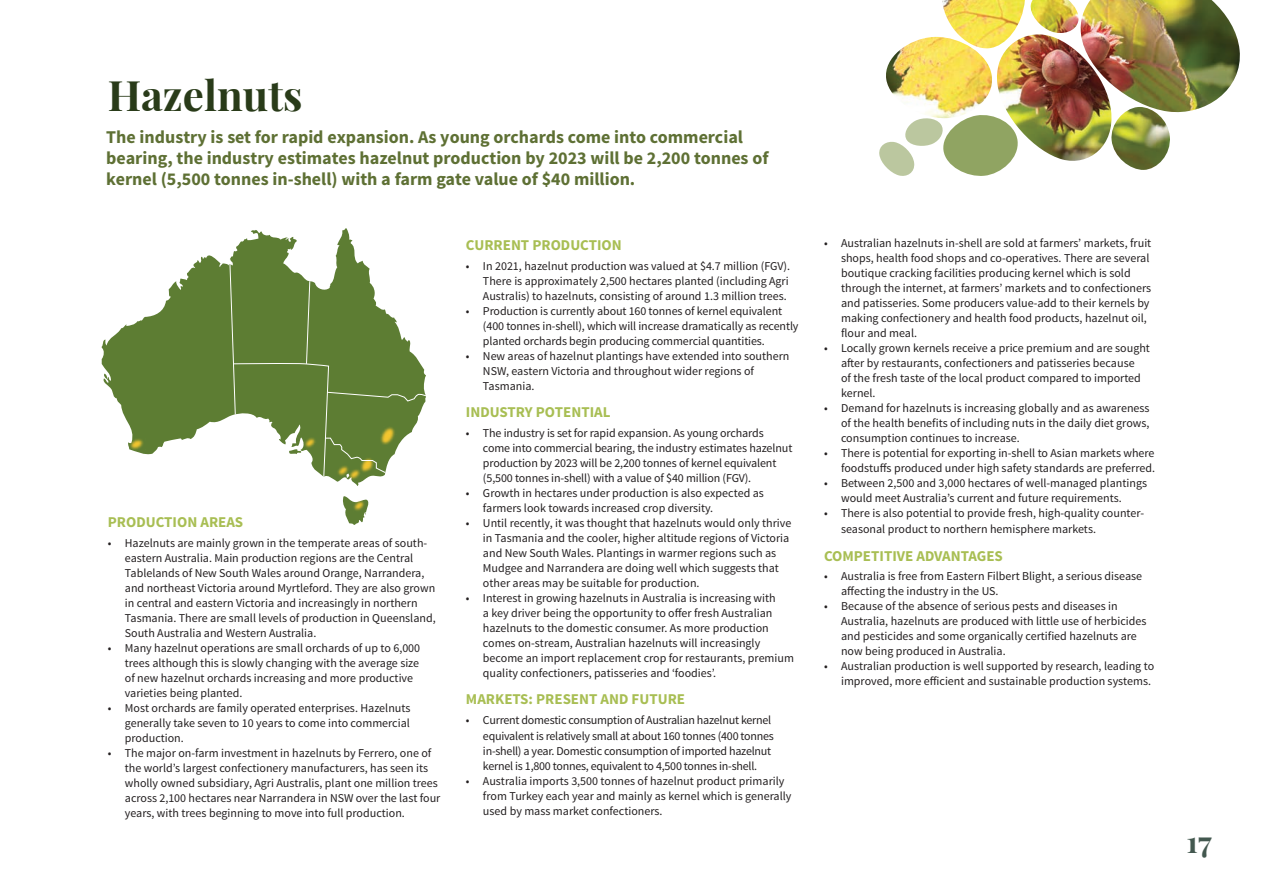
<style>
.page{position:relative;width:1263px;height:893px;background:#fff}
.page>*{position:absolute;margin:0;border:0;box-sizing:border-box;transform-origin:0 0}
.t1{font:700 42px "Playfair Display";color:#293b19}
.t2{font:700 30px "Playfair Display";color:#43584f}
.t3{font:700 18px/21px "Source Sans Pro";color:#5e7034}
.t4{font:700 15px "Source Sans Pro";color:#a8be53}
.t5{font:12px/15px "Source Sans Pro";color:#231f20}
.t6{font:12px/15.5px "Source Sans Pro";letter-spacing:-.02em;color:#231f20}
</style>
<div class="page">
<svg style="left:102px;top:228px;width:253px;height:212px;fill:#5d7d33"></svg>
<img style="left:102px;top:410px;width:70px;height:45px">
<img style="left:331px;top:478px;width:38px;height:47px">
<svg style="left:229px;top:258px;width:197px;height:220px"></svg>
<img style="left:886px;top:0;width:354px;height:170px">
<svg style="left:879px;top:113px;width:140px;height:63px"></svg>
<h1 class="t1" style="left:108px;top:69px;width:196px">Hazelnuts</h1>
<h3 class="t3" style="left:106px;top:127px;width:664px">The industry is set for rapid expansion. As young orchards come into commercial bearing, the industry estimates hazelnut production by 2023 will be 2,200 tonnes of kernel (5,500 tonnes in-shell) with a farm gate value of $40 million.</h3>
<p class="t4" style="left:108px;top:513px;width:137px">PRODUCTION AREAS</p>
<p class="t5" style="left:125px;top:535px;width:312px;text-indent:-17px">• Hazelnuts are mainly grown in the temperate areas of south&shy;eastern Australia. Main production regions are the Central Tablelands of New South Wales around Orange, Narrandera, and northeast Victoria around Myrtleford. They are also grown in central and eastern Victoria and increasingly in northern Tasmania. There are small levels of production in Queensland, South Australia and Western Australia.</p>
<p class="t5" style="left:125px;top:640px;width:297px;text-indent:-17px">• Many hazelnut operations are small orchards of up to 6,000 trees although this is slowly changing with the average size of new hazelnut orchards increasing and more productive varieties being planted.</p>
<p class="t5" style="left:125px;top:700px;width:287px;text-align:justify;text-indent:-17px">• Most orchards are family operated enterprises. Hazelnuts generally take seven to 10 years to come into commercial production.</p>
<p class="t5" style="left:125px;top:745px;width:317px;text-indent:-17px">• The major on-farm investment in hazelnuts by Ferrero, one of the world’s largest confectionery manufacturers, has seen its wholly owned subsidiary, Agri Australis, plant one million trees across 2,100 hectares near Narrandera in NSW over the last four years, with trees beginning to move into full production.</p>
<p class="t4" style="left:466px;top:236px;width:157px">CURRENT PRODUCTION</p>
<p class="t5" style="left:483px;top:258px;width:309px;text-align:justify;text-indent:-17px">• In 2021, hazelnut production was valued at $4.7 million (FGV).<br>There is approximately 2,500 hectares planted (including Agri Australis) to hazelnuts, consisting of around 1.3 million trees.</p>
<p class="t5" style="left:483px;top:303px;width:317px;text-indent:-17px">• Production is currently about 160 tonnes of kernel equivalent (400 tonnes in-shell), which will increase dramatically as recently planted orchards begin producing commercial quantities.</p>
<p class="t5" style="left:483px;top:348px;width:308px;text-indent:-17px">• New areas of hazelnut plantings have extended into southern<br>NSW, eastern Victoria and throughout wider regions of<br>Tasmania.</p>
<p class="t4" style="left:466px;top:403px;width:146px">INDUSTRY POTENTIAL</p>
<p class="t5" style="left:483px;top:425px;width:311px;text-indent:-17px">• The industry is set for rapid expansion. As young orchards come into commercial bearing, the industry estimates hazelnut production by 2023 will be 2,200 tonnes of kernel equivalent (5,500 tonnes in-shell) with a value of $40 million (FGV).</p>
<p class="t5" style="left:483px;top:485px;width:282px;text-indent:-17px">• Growth in hectares under production is also expected as farmers look towards increased crop diversity.</p>
<p class="t5" style="left:483px;top:515px;width:310px;text-indent:-17px">• Until recently, it was thought that hazelnuts would only thrive in Tasmania and the cooler, higher altitude regions of Victoria and New South Wales. Plantings in warmer regions such as Mudgee and Narrandera are doing well which suggests that other areas may be suitable for production.</p>
<p class="t5" style="left:483px;top:590px;width:313px;text-indent:-17px">• Interest in growing hazelnuts in Australia is increasing with<br>a key driver being the opportunity to offer fresh Australian hazelnuts to the domestic consumer. As more production comes on-stream, Australian hazelnuts will increasingly become an import replacement crop for restaurants, premium quality confectioners, patisseries and ‘foodies’.</p>
<p class="t4" style="left:466px;top:690px;width:221px">MARKETS: PRESENT AND FUTURE</p>
<p class="t6" style="left:483px;top:713px;width:292px;text-indent:-17px">• Current domestic consumption of Australian hazelnut kernel equivalent is relatively small at about 160 tonnes (400 tonnes in-shell) a year. Domestic consumption of imported hazelnut kernel is 1,800 tonnes, equivalent to 4,500 tonnes in-shell.</p>
<p class="t5" style="left:483px;top:774px;width:310px;text-indent:-17px">• Australia imports 3,500 tonnes of hazelnut product primarily from Turkey each year and mainly as kernel which is generally used by mass market confectioners.</p>
<p class="t5" style="left:841px;top:236px;width:312px;text-indent:-17px">• Australian hazelnuts in-shell are sold at farmers’ markets, fruit shops, health food shops and co-operatives. There are several boutique cracking facilities producing kernel which is sold through the internet, at farmers’ markets and to confectioners and patisseries. Some producers value-add to their kernels by making confectionery and health food products, hazelnut oil, flour and meal.</p>
<p class="t5" style="left:841px;top:341px;width:310px;text-indent:-17px">• Locally grown kernels receive a price premium and are sought after by restaurants, confectioners and patisseries because<br>of the fresh taste of the local product compared to imported kernel.</p>
<p class="t5" style="left:841px;top:401px;width:310px;text-align:justify;text-indent:-17px">• Demand for hazelnuts is increasing globally and as awareness of the health benefits of including nuts in the daily diet grows, consumption continues to increase.</p>
<p class="t5" style="left:824px;top:446px;width:332px;text-align:right">• There is potential for exporting in-shell to Asian markets where foodstuffs produced under high safety standards are preferred.</p>
<p class="t5" style="left:841px;top:476px;width:307px;text-indent:-17px">• Between 2,500 and 3,000 hectares of well-managed plantings would meet Australia’s current and future requirements.</p>
<p class="t5" style="left:841px;top:506px;width:305px;line-height:15.5px;text-indent:-17px">• There is also potential to provide fresh, high-quality counter&shy;seasonal product to northern hemisphere markets.</p>
<p class="t4" style="left:824px;top:546px;width:180px">COMPETITIVE ADVANTAGES</p>
<p class="t5" style="left:841px;top:568px;width:303px;text-indent:-17px">• Australia is free from Eastern Filbert Blight, a serious disease affecting the industry in the US.</p>
<p class="t5" style="left:841px;top:598px;width:307px;text-indent:-17px">• Because of the absence of serious pests and diseases in Australia, hazelnuts are produced with little use of herbicides and pesticides and some organically certified hazelnuts are now being produced in Australia.</p>
<p class="t5" style="left:824px;top:658px;width:332px;text-align:right">• Australian production is well supported by research, leading to improved, more efficient and sustainable production systems.</p>
<h2 class="t2" style="left:1186px;top:823px;width:27px">17</h2>
</div>
